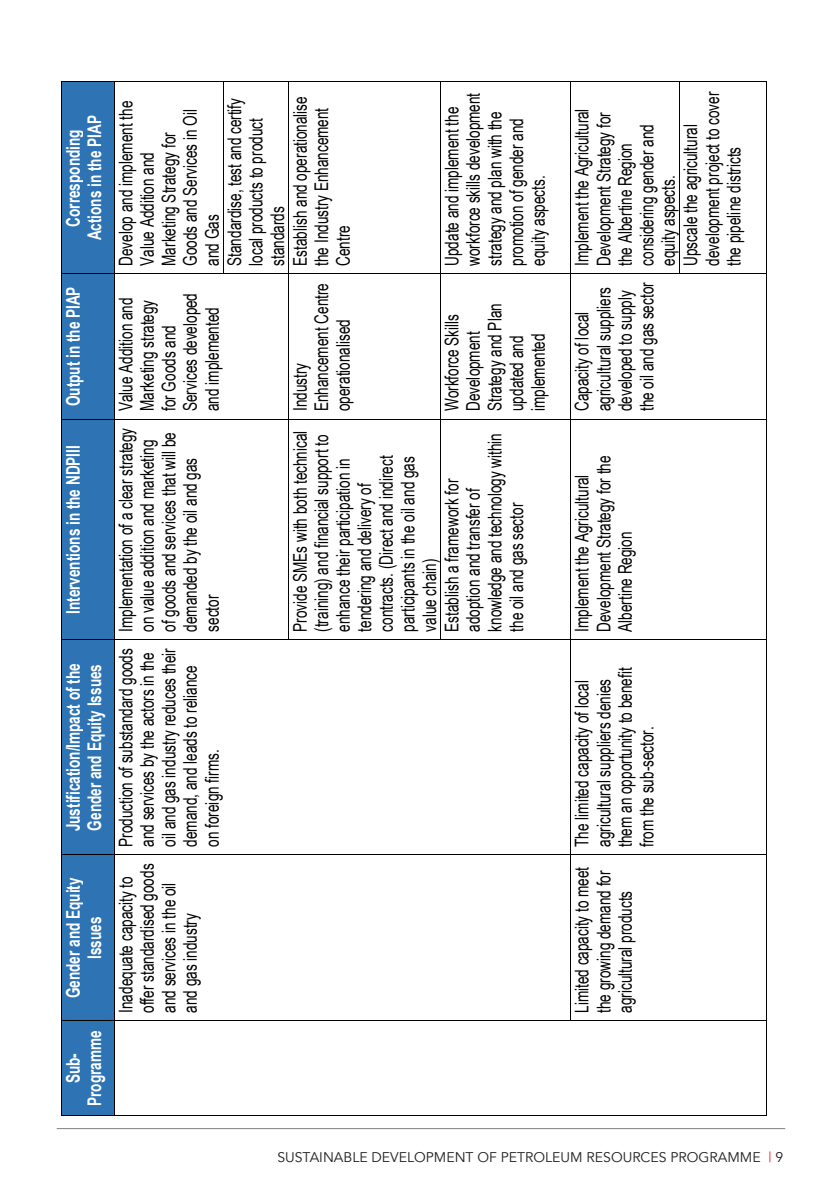
<style>
.page{position:relative;width:840px;height:1191px;background:#fff}
.page>*{position:absolute;margin:0;border:0;box-sizing:border-box;transform-origin:0 0}
.t1{font:18.8px/21.6px "Arial Narrow";color:#000;scale:.88 1}
.t2{font:700 18.8px/21.6px "Arial Narrow";color:#fff;text-align:center;scale:.88 1}
.t3{font:14px "Avenir";color:#231f20}
.s1{color:#ee1d23}
</style>
<div class="page">
<hr style="left:57px;top:1128px;width:727px;height:1px;background:#808285">
<div style="left:62px;top:1021px;width:52px;height:93px;background:#2e74b5"></div>
<div style="left:62px;top:855px;width:52px;height:165px;background:#2e74b5"></div>
<div style="left:62px;top:640px;width:52px;height:214px;background:#2e74b5"></div>
<div style="left:62px;top:420px;width:52px;height:219px;background:#2e74b5"></div>
<div style="left:62px;top:274px;width:52px;height:145px;background:#2e74b5"></div>
<div style="left:62px;top:82px;width:52px;height:191px;background:#2e74b5"></div>
<hr style="left:61px;top:1021px;width:1px;height:93px;background:#000">
<hr style="left:61px;top:855px;width:1px;height:165px;background:#000">
<hr style="left:61px;top:640px;width:1px;height:214px;background:#000">
<hr style="left:61px;top:419px;width:1px;height:220px;background:#000">
<hr style="left:61px;top:274px;width:1px;height:145px;background:#000">
<hr style="left:61px;top:82px;width:1px;height:191px;background:#000">
<hr style="left:62px;top:1114px;width:52px;height:1px;background:#000">
<hr style="left:62px;top:1020px;width:52px;height:1px;background:#000">
<hr style="left:62px;top:854px;width:52px;height:1px;background:#000">
<hr style="left:62px;top:639px;width:52px;height:1px;background:#000">
<hr style="left:62px;top:419px;width:52px;height:1px;background:#000">
<hr style="left:62px;top:273px;width:52px;height:1px;background:#000">
<hr style="left:62px;top:82px;width:52px;height:1px;background:#000">
<hr style="left:114px;top:1021px;width:1px;height:93px;background:#000">
<hr style="left:114px;top:855px;width:1px;height:165px;background:#000">
<hr style="left:114px;top:640px;width:1px;height:214px;background:#000">
<hr style="left:114px;top:419px;width:1px;height:220px;background:#000">
<hr style="left:114px;top:274px;width:1px;height:145px;background:#000">
<hr style="left:114px;top:82px;width:1px;height:191px;background:#000">
<hr style="left:115px;top:1114px;width:107px;height:1px;background:#000">
<hr style="left:115px;top:1020px;width:107px;height:1px;background:#000">
<hr style="left:115px;top:854px;width:107px;height:1px;background:#000">
<hr style="left:115px;top:639px;width:107px;height:1px;background:#000">
<hr style="left:115px;top:419px;width:107px;height:1px;background:#000">
<hr style="left:115px;top:273px;width:107px;height:1px;background:#000">
<hr style="left:115px;top:82px;width:107px;height:1px;background:#000">
<hr style="left:222px;top:82px;width:1px;height:191px;background:#000">
<hr style="left:223px;top:1114px;width:65px;height:1px;background:#000">
<hr style="left:223px;top:1020px;width:65px;height:1px;background:#000">
<hr style="left:223px;top:854px;width:65px;height:1px;background:#000">
<hr style="left:223px;top:639px;width:65px;height:1px;background:#000">
<hr style="left:223px;top:419px;width:65px;height:1px;background:#000">
<hr style="left:223px;top:273px;width:65px;height:1px;background:#000">
<hr style="left:223px;top:82px;width:65px;height:1px;background:#000">
<hr style="left:288px;top:419px;width:1px;height:220px;background:#000">
<hr style="left:288px;top:274px;width:1px;height:145px;background:#000">
<hr style="left:288px;top:82px;width:1px;height:191px;background:#000">
<hr style="left:289px;top:1114px;width:150px;height:1px;background:#000">
<hr style="left:289px;top:1020px;width:150px;height:1px;background:#000">
<hr style="left:289px;top:854px;width:150px;height:1px;background:#000">
<hr style="left:289px;top:639px;width:150px;height:1px;background:#000">
<hr style="left:289px;top:419px;width:150px;height:1px;background:#000">
<hr style="left:289px;top:273px;width:150px;height:1px;background:#000">
<hr style="left:289px;top:82px;width:150px;height:1px;background:#000">
<hr style="left:439px;top:419px;width:1px;height:220px;background:#000">
<hr style="left:439px;top:274px;width:1px;height:145px;background:#000">
<hr style="left:439px;top:82px;width:1px;height:191px;background:#000">
<hr style="left:440px;top:1114px;width:130px;height:1px;background:#000">
<hr style="left:440px;top:1020px;width:130px;height:1px;background:#000">
<hr style="left:440px;top:854px;width:130px;height:1px;background:#000">
<hr style="left:440px;top:639px;width:130px;height:1px;background:#000">
<hr style="left:440px;top:419px;width:130px;height:1px;background:#000">
<hr style="left:440px;top:273px;width:130px;height:1px;background:#000">
<hr style="left:440px;top:82px;width:130px;height:1px;background:#000">
<hr style="left:570px;top:855px;width:1px;height:165px;background:#000">
<hr style="left:570px;top:640px;width:1px;height:214px;background:#000">
<hr style="left:570px;top:419px;width:1px;height:220px;background:#000">
<hr style="left:570px;top:274px;width:1px;height:145px;background:#000">
<hr style="left:570px;top:82px;width:1px;height:191px;background:#000">
<hr style="left:570px;top:1114px;width:108px;height:1px;background:#000">
<hr style="left:570px;top:1020px;width:108px;height:1px;background:#000">
<hr style="left:570px;top:854px;width:108px;height:1px;background:#000">
<hr style="left:570px;top:639px;width:108px;height:1px;background:#000">
<hr style="left:570px;top:419px;width:108px;height:1px;background:#000">
<hr style="left:570px;top:273px;width:108px;height:1px;background:#000">
<hr style="left:570px;top:82px;width:108px;height:1px;background:#000">
<hr style="left:678px;top:82px;width:1px;height:191px;background:#000">
<hr style="left:679px;top:1114px;width:86px;height:1px;background:#000">
<hr style="left:765px;top:1021px;width:1px;height:93px;background:#000">
<hr style="left:679px;top:1020px;width:86px;height:1px;background:#000">
<hr style="left:765px;top:855px;width:1px;height:165px;background:#000">
<hr style="left:679px;top:854px;width:86px;height:1px;background:#000">
<hr style="left:765px;top:640px;width:1px;height:214px;background:#000">
<hr style="left:679px;top:639px;width:86px;height:1px;background:#000">
<hr style="left:765px;top:419px;width:1px;height:220px;background:#000">
<hr style="left:679px;top:419px;width:86px;height:1px;background:#000">
<hr style="left:765px;top:274px;width:1px;height:145px;background:#000">
<hr style="left:679px;top:273px;width:86px;height:1px;background:#000">
<hr style="left:765px;top:82px;width:1px;height:191px;background:#000">
<hr style="left:679px;top:82px;width:86px;height:1px;background:#000">
<p class="t2" style="left:61px;top:240px;width:144px;rotate:-90deg">Corresponding<br>Actions in the PIAP</p>
<p class="t2" style="left:61px;top:406px;width:138px;rotate:-90deg">Output in the PIAP</p>
<p class="t2" style="left:61px;top:614px;width:193px;rotate:-90deg">Interventions in the NDPIII</p>
<p class="t2" style="left:61px;top:831px;width:192px;text-align:left;rotate:-90deg">Justification/Impact of the<br>Gender and Equity Issues</p>
<p class="t2" style="left:61px;top:998px;width:138px;rotate:-90deg">Gender and Equity<br>Issues</p>
<p class="t2" style="left:61px;top:1105px;width:87px;rotate:-90deg">Sub-<br>Programme</p>
<p class="t1" style="left:114px;top:266px;width:192px;rotate:-90deg">Develop and implement the<br>Value Addition and<br>Marketing Strategy for<br>Goods and Services in Oil and Gas<br>Standardise, test and certify local products to product standards</p>
<p class="t1" style="left:114px;top:411px;width:136px;rotate:-90deg">Value Addition and<br>Marketing strategy for Goods and<br>Services developed and implemented</p>
<p class="t1" style="left:114px;top:632px;width:233px;rotate:-90deg">Implementation of a clear strategy on value addition and marketing of goods and services that will be demanded by the oil and gas sector</p>
<p class="t1" style="left:114px;top:847px;width:227px;rotate:-90deg">Production of substandard goods and services by the actors in the oil and gas industry reduces their demand, and leads to reliance on foreign firms.</p>
<p class="t1" style="left:114px;top:1013px;width:171px;rotate:-90deg">Inadequate capacity to offer standardised goods and services in the oil and gas industry</p>
<p class="t1" style="left:288px;top:266px;width:194px;rotate:-90deg">Establish and operationalise the Industry Enhancement<br>Centre</p>
<p class="t1" style="left:288px;top:411px;width:147px;rotate:-90deg">Industry<br>Enhancement Centre operationalised</p>
<p class="t1" style="left:440px;top:266px;width:198px;rotate:-90deg">Update and implement the workforce skills development strategy and plan with the promotion of gender and equity aspects.</p>
<p class="t1" style="left:440px;top:411px;width:124px;rotate:-90deg">Workforce Skills<br>Development<br>Strategy and Plan updated and implemented</p>
<p class="t1" style="left:288px;top:632px;width:230px;rotate:-90deg">Provide SMEs with both technical (training) and financial support to enhance their participation in tendering and delivery of contracts. (Direct and indirect participants in the oil and gas value chain)</p>
<p class="t1" style="left:440px;top:632px;width:227px;rotate:-90deg">Establish a framework for adoption and transfer of knowledge and technology within the oil and gas sector</p>
<p class="t1" style="left:570px;top:266px;width:199px;rotate:-90deg">Implement the Agricultural<br>Development Strategy for the Albertine Region considering gender and equity aspects.<br>Upscale the agricultural development project to cover the pipeline districts</p>
<p class="t1" style="left:570px;top:411px;width:148px;rotate:-90deg">Capacity of local agricultural suppliers developed to supply the oil and gas sector</p>
<p class="t1" style="left:570px;top:632px;width:202px;rotate:-90deg">Implement the Agricultural<br>Development Strategy for the<br>Albertine Region</p>
<p class="t1" style="left:570px;top:847px;width:205px;rotate:-90deg">The limited capacity of local agricultural suppliers denies them an opportunity to benefit from the sub-sector.</p>
<p class="t1" style="left:570px;top:1013px;width:167px;rotate:-90deg">Limited capacity to meet the growing demand for agricultural products</p>
<p class="t3" style="left:277px;top:1148px;width:507px">SUSTAINABLE DEVELOPMENT OF PETROLEUM RESOURCES PROGRAMME <span class="s1">|</span> 9</p>
</div>
